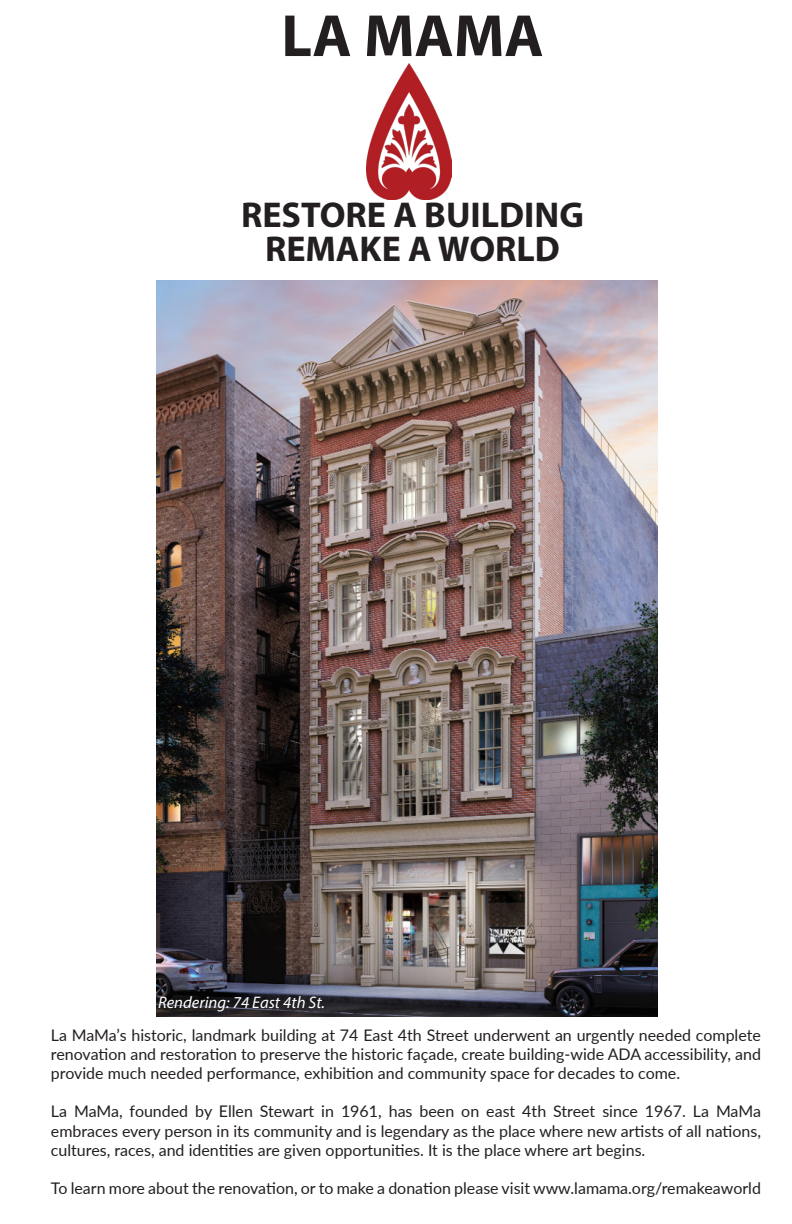
<style>
.page{position:relative;width:792px;height:1224px;background:#fff}
.page>*{position:absolute;margin:0;border:0;box-sizing:border-box;transform-origin:0 0}
.t1{font:700 60px "Myriad Pro";color:#231f20}
.t2{font:700 36px "Myriad Pro";color:#231f20}
.t3{font:italic 16.6px "Myriad Pro";color:#fff}
.t4{font:16px/19.2px "Lato";color:#231f20;text-align:justify}
</style>
<div class="page">
<img style="left:156px;top:281px;width:501px;height:736px">
<img style="left:367px;top:64px;width:85px;height:136px">
<p class="t1" style="left:281px;top:-3px;width:264px">LA MAMA</p>
<p class="t2" style="left:241px;top:192px;width:344px">RESTORE A BUILDING</p>
<p class="t2" style="left:265px;top:225px;width:296px">REMAKE A WORLD</p>
<p class="t3" style="left:158px;top:992px;width:169px">Rendering: 74 East 4th St.</p>
<p class="t4" style="left:51px;top:1025px;width:712px">La MaMa’s historic, landmark building at 74 East 4th Street underwent an urgently needed complete renovation and restoration to preserve the historic façade, create building-wide ADA accessibility, and provide much needed performance, exhibition and community space for decades to come.</p>
<p class="t4" style="left:51px;top:1101px;width:712px">La MaMa, founded by Ellen Stewart in 1961, has been on east 4th Street since 1967. La MaMa embraces every person in its community and is legendary as the place where new artists of all nations, cultures, races, and identities are given opportunities. It is the place where art begins.</p>
<p class="t4" style="left:51px;top:1178px;width:712px">To learn more about the renovation, or to make a donation please visit www.lamama.org/remakeaworld</p>
</div>
